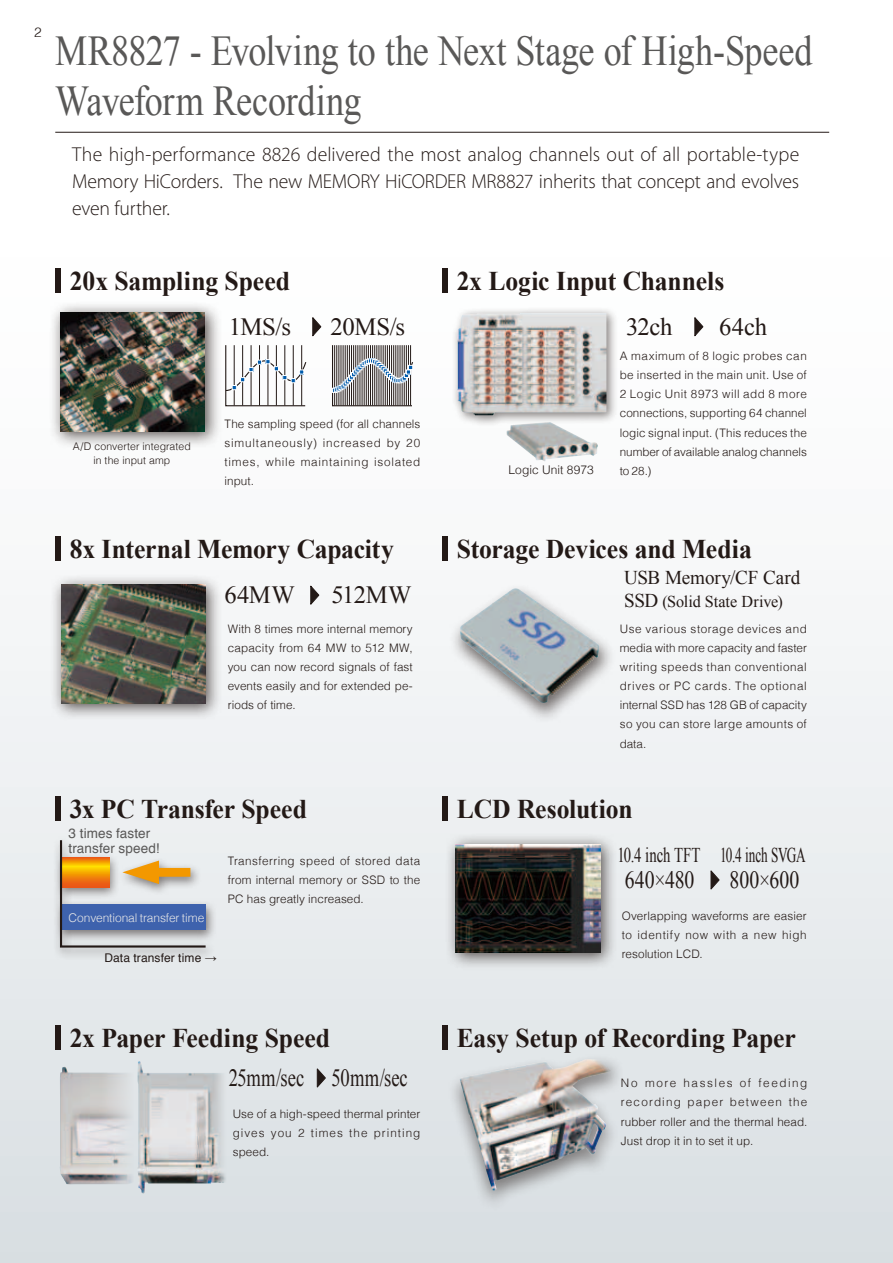
<style>
.page{position:relative;width:893px;height:1263px;background:#fff}
.page>*{position:absolute;margin:0;border:0;box-sizing:border-box;transform-origin:0 0}
.t1{font:42.45px/49.9px "Times New Roman";letter-spacing:-.015em;color:#595857;scale:.85 1}
.t2{font:700 27px "Times New Roman";letter-spacing:-.005em;color:#231916;scale:.95 1}
.t3{font:24.75px "Times New Roman";letter-spacing:-.01em;color:#231916}
.t4{font:24.75px "Times New Roman";letter-spacing:-.01em;color:#231916;scale:.75 1}
.t5{font:24.75px "Times New Roman";letter-spacing:-.01em;color:#231916;scale:.8 1}
.t6{font:21px "Times New Roman";letter-spacing:-.015em;color:#231916;scale:.7 1}
.t7{font:300 20.25px/26.5px "Myriad Pro";letter-spacing:-.015em;color:#231916;text-align:justify}
.t8{font:19.5px "Times New Roman";letter-spacing:-.005em;color:#231916}
.t9{font:16.5px "Times New Roman";letter-spacing:-.005em;color:#231916}
.t10{font:13.5px/15px "Helvetica";letter-spacing:.01em;color:#595857}
.t11{font:300 13.5px "Helvetica";color:#231916}
.t12{font:300 12px "Helvetica";letter-spacing:-.01em;color:#e6e6e7}
.t13{font:12px "Helvetica";letter-spacing:.01em;color:#231916}
.t14{font:300 12px "Helvetica";letter-spacing:.005em;color:#231916}
.t15{font:300 11.7px/19.2px "Helvetica";letter-spacing:.01em;color:#231916;text-align:justify}
.t16{font:300 10.5px/14.9px "Helvetica";letter-spacing:.005em;color:#231916;text-align:center}
.s1{font-family:"Times New Roman"}
.s2{font-size:19.5px}
</style>
<div class="page">
<div style="left:0;top:155px;width:893px;height:1108px;background:linear-gradient(to bottom,#fff,#dbe0e4)"></div>
<div style="left:449px;top:583px;width:167px;height:141px;background:#231916;opacity:.65"></div>
<img style="left:482px;top:588px;width:33px;height:23px">
<svg style="left:310px;top:584px;width:10px;height:22px"></svg>
<svg style="left:312px;top:315px;width:10px;height:23px"></svg>
<svg style="left:694px;top:315px;width:10px;height:23px"></svg>
<div style="left:49px;top:301px;width:173px;height:147px;background:#231916;opacity:.75"></div>
<img style="left:60px;top:312px;width:145px;height:119px">
<div style="left:451px;top:307px;width:168px;height:120px;background:#231916;opacity:.55"></div>
<img style="left:457px;top:313px;width:149px;height:102px">
<div style="left:50px;top:573px;width:173px;height:148px;background:#231916;opacity:.75"></div>
<img style="left:61px;top:585px;width:145px;height:119px">
<svg style="left:710px;top:868px;width:10px;height:23px"></svg>
<div style="left:444px;top:833px;width:174px;height:137px;background:#231916;opacity:.75"></div>
<img style="left:456px;top:844px;width:144px;height:109px">
<div style="left:446px;top:1054px;width:179px;height:158px;background:#dbe1e4"></div>
<img style="left:460px;top:1059px;width:151px;height:131px">
<svg style="left:316px;top:1066px;width:11px;height:23px"></svg>
<hr style="left:55px;top:132px;width:774px;height:1px;background:#231916">
<img style="left:60px;top:1066px;width:77px;height:118px">
<img style="left:137px;top:1061px;width:106px;height:132px">
<img style="left:506px;top:422px;width:92px;height:39px">
<svg style="left:225px;top:344px;width:82px;height:63px"></svg>
<svg style="left:331px;top:344px;width:83px;height:63px"></svg>
<div style="left:53px;top:836px;width:164px;height:125px;background:#231916;opacity:.55"></div>
<svg style="left:59px;top:838px;width:149px;height:111px;background:#b4b0af"></svg>
<div style="left:55px;top:269px;width:6px;height:24px;background:#231916"></div>
<div style="left:55px;top:537px;width:6px;height:24px;background:#231916"></div>
<div style="left:55px;top:796px;width:6px;height:24px;background:#231916"></div>
<div style="left:55px;top:1026px;width:6px;height:24px;background:#231916"></div>
<div style="left:442px;top:269px;width:6px;height:24px;background:#231916"></div>
<div style="left:442px;top:537px;width:6px;height:24px;background:#231916"></div>
<div style="left:442px;top:796px;width:6px;height:24px;background:#231916"></div>
<div style="left:442px;top:1026px;width:6px;height:24px;background:#231916"></div>
<p class="t11" style="left:34px;top:21px;width:9px">2</p>
<h1 class="t1" style="left:55px;top:25px;width:892px">MR8827 - Evolving to the Next Stage of High-Speed<br>Waveform Recording</h1>
<h3 class="t7" style="left:72px;top:141px;width:728px">The high-performance 8826 delivered the most analog channels out of all portable-type Memory HiCorders. The new MEMORY HiCORDER MR8827 inherits that concept and evolves even further.</h3>
<h2 class="t2" style="left:70px;top:263px;width:233px">20x Sampling Speed</h2>
<h2 class="t2" style="left:457px;top:263px;width:283px">2x Logic Input Channels</h2>
<p class="t16" style="left:73px;top:438px;width:119px">A/D converter integrated in the input amp</p>
<h3 class="t3" style="left:229px;top:311px;width:64px">1MS/s</h3>
<h3 class="t3" style="left:330px;top:311px;width:76px">20MS/s</h3>
<h3 class="t3" style="left:626px;top:311px;width:48px">32ch</h3>
<h3 class="t3" style="left:719px;top:311px;width:49px">64ch</h3>
<p class="t15" style="left:225px;top:413px;width:197px">The sampling speed (for all channels simultaneously) increased by 20 times, while maintaining isolated input.</p>
<p class="t14" style="left:508px;top:460px;width:87px">Logic Unit 8973</p>
<p class="t15" style="left:620px;top:346px;width:189px">A maximum of 8 logic probes can be inserted in the main unit. Use of 2 Logic Unit 8973 will add 8 more connections, supporting 64 channel logic signal input. (This reduces the number of available analog channels to 28.)</p>
<h2 class="t2" style="left:70px;top:530px;width:343px">8x Internal Memory Capacity</h2>
<h3 class="t3" style="left:225px;top:578px;width:72px">64MW</h3>
<h3 class="t3" style="left:331px;top:578px;width:82px">512MW</h3>
<p class="t15" style="left:228px;top:618px;width:186px">With 8 times more internal memory capacity from 64 MW to 512 MW, you can now record signals of fast events easily and for extended pe&shy;riods of time.</p>
<h2 class="t2" style="left:70px;top:790px;width:251px">3x PC Transfer Speed</h2>
<p class="t10" style="left:69px;top:826px;width:93px">3 times faster transfer speed!</p>
<p class="t12" style="left:69px;top:908px;width:137px">Conventional transfer time</p>
<p class="t15" style="left:228px;top:850px;width:194px">Transferring speed of stored data from internal memory or SSD to the PC has greatly increased.</p>
<p class="t13" style="left:104px;top:949px;width:114px">Data transfer time <span class="s1">→</span></p>
<h2 class="t2" style="left:457px;top:530px;width:312px">Storage Devices and Media</h2>
<h3 class="t8" style="left:624px;top:564px;width:178px">USB Memory/CF Card</h3>
<h3 class="t9" style="left:624px;top:591px;width:160px"><span class="s2">SSD</span> (Solid State Drive)</h3>
<p class="t15" style="left:620px;top:618px;width:189px">Use various storage devices and media with more capacity and faster writing speeds than conventional drives or PC cards. The optional internal SSD has 128 GB of capacity so you can store large amounts of data.</p>
<h2 class="t2" style="left:457px;top:790px;width:187px">LCD Resolution</h2>
<h3 class="t6" style="left:617px;top:841px;width:271px">10.4 inch TFT 10.4 inch SVGA</h3>
<h3 class="t5" style="left:625px;top:863px;width:89px">640×480</h3>
<h3 class="t5" style="left:730px;top:863px;width:89px">800×600</h3>
<p class="t15" style="left:622px;top:905px;width:186px">Overlapping waveforms are easier to identify now with a new high resolution LCD.</p>
<h2 class="t2" style="left:70px;top:1019px;width:276px">2x Paper Feeding Speed</h2>
<h3 class="t4" style="left:229px;top:1061px;width:240px">25mm/sec 50mm/sec</h3>
<p class="t15" style="left:233px;top:1103px;width:189px">Use of a high-speed thermal printer gives you 2 times the printing speed.</p>
<h2 class="t2" style="left:457px;top:1019px;width:358px">Easy Setup of Recording Paper</h2>
<p class="t15" style="left:621px;top:1073px;width:188px">No more hassles of feeding recording paper between the rubber roller and the thermal head.<br>Just drop it in to set it up.</p>
</div>
